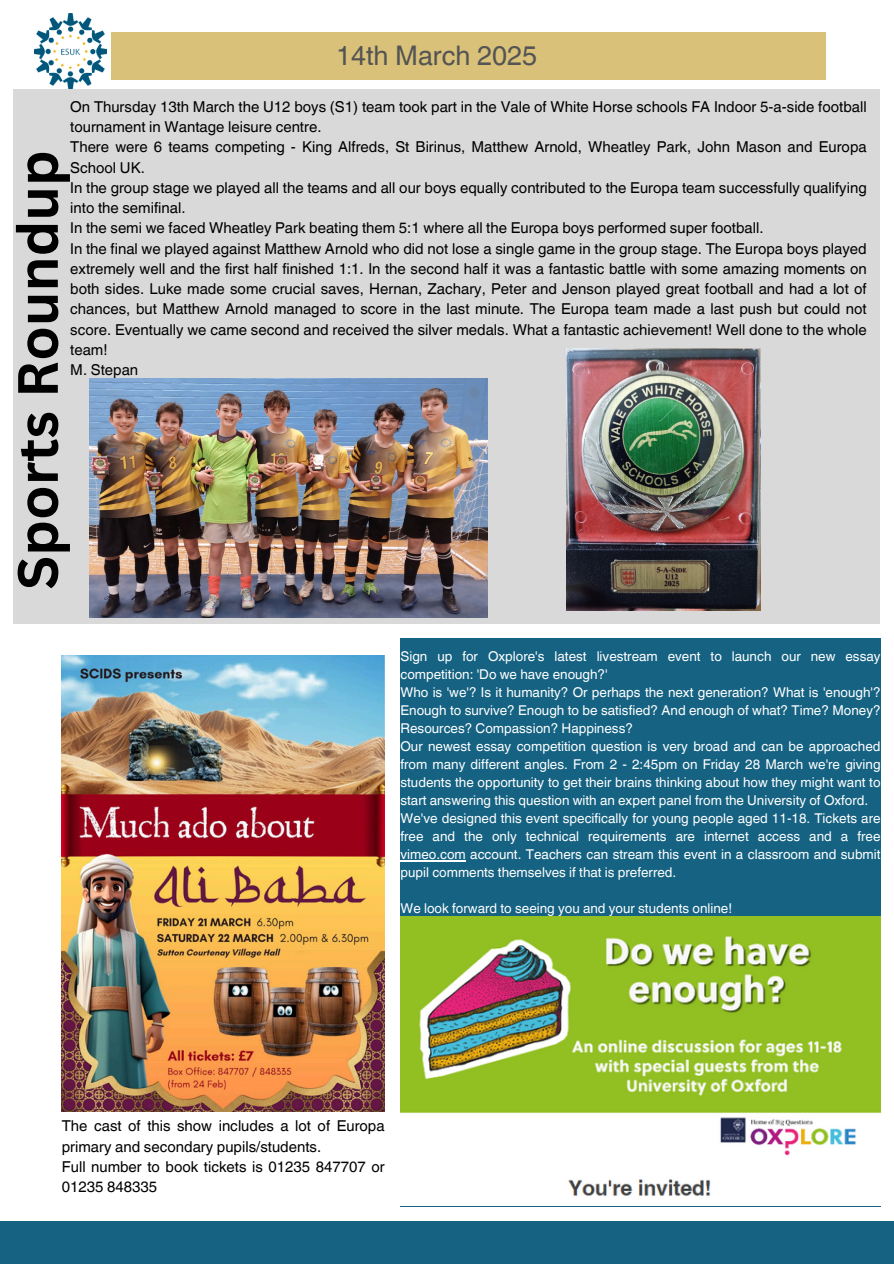
<style>
.page{position:relative;width:894px;height:1264px;background:#fff}
.page>*{position:absolute;margin:0;border:0;box-sizing:border-box;transform-origin:0 0}
.t1{font:700 55.5px "Canva Sans";color:#000}
.t2{font:27px "Helvetica World";color:#545454}
.t3{font:15px/20.2px "Helvetica World";color:#000}
.t4{font:13.5px/18px "Helvetica World";color:#fff;text-align:justify}
</style>
<div class="page">
<div style="left:0;top:0;width:893px;height:1263px;background:linear-gradient(to right,#fff,#f7fafb)"></div>
<div style="left:111px;top:32px;width:714px;height:47px;background:#d9c179"></div>
<img style="left:34px;top:13px;width:72px;height:76px">
<div style="left:0;top:1221px;width:893px;height:42px;background:#156282"></div>
<div style="left:21px;top:770px;width:445px;height:446px;background:#fff"></div>
<img style="left:62px;top:655px;width:323px;height:456px">
<div style="left:400px;top:638px;width:480px;height:568px;background:#156282"></div>
<img style="left:400px;top:916px;width:479px;height:289px">
<div style="left:14px;top:89px;width:865px;height:534px;background:#d9d9d9"></div>
<img style="left:566px;top:348px;width:194px;height:262px">
<img style="left:89px;top:378px;width:399px;height:239px">
<hr style="left:400px;top:860px;width:65px;height:1px;background:#fff">
<p class="t2" style="left:336px;top:40px;width:202px">14th March 2025</p>
<h2 class="t3" style="left:70px;top:96px;width:797px">On Thursday 13th March the U12 boys (S1) team took part in the Vale of White Horse schools FA Indoor 5-a-side football tournament in Wantage leisure centre.</h2>
<h1 class="t3" style="left:70px;top:137px;width:797px">There were 6 teams competing - King Alfreds, St Birinus, Matthew Arnold, Wheatley Park, John Mason and Europa<br>School UK.</h1>
<p class="t3" style="left:70px;top:177px;width:797px">In the group stage we played all the teams and all our boys equally contributed to the Europa team successfully qualifying into the semifinal.</p>
<p class="t3" style="left:70px;top:218px;width:694px">In the semi we faced Wheatley Park beating them 5:1 where all the Europa boys performed super football.</p>
<p class="t3" style="left:70px;top:238px;width:797px;text-align:justify">In the final we played against Matthew Arnold who did not lose a single game in the group stage. The Europa boys played extremely well and the first half finished 1:1. In the second half it was a fantastic battle with some amazing moments on both sides. Luke made some crucial saves, Hernan, Zachary, Peter and Jenson played great football and had a lot of chances, but Matthew Arnold managed to score in the last minute. The Europa team made a last push but could not score. Eventually we came second and received the silver medals. What a fantastic achievement! Well done to the whole team!</p>
<p class="t3" style="left:70px;top:360px;width:69px">M. Stepan</p>
<p class="t1" style="left:-1px;top:590px;width:441px;rotate:-90deg">Sports Roundup</p>
<p class="t4" style="left:400px;top:647px;width:481px">Sign up for Oxplore's latest livestream event to launch our new essay competition: 'Do we have enough?'</p>
<p class="t4" style="left:400px;top:683px;width:481px">Who is 'we'? Is it humanity? Or perhaps the next generation? What is 'enough'?<br>Enough to survive? Enough to be satisfied? And enough of what? Time? Money?<br>Resources? Compassion? Happiness?</p>
<p class="t4" style="left:400px;top:737px;width:481px">Our newest essay competition question is very broad and can be approached from many different angles. From 2 - 2:45pm on Friday 28 March we're giving students the opportunity to get their brains thinking about how they might want to start answering this question with an expert panel from the University of Oxford.</p>
<p class="t4" style="left:400px;top:809px;width:481px">We've designed this event specifically for young people aged 11-18. Tickets are free and the only technical requirements are internet access and a free vimeo.com account. Teachers can stream this event in a classroom and submit pupil comments themselves if that is preferred.</p>
<p class="t4" style="left:400px;top:899px;width:333px">We look forward to seeing you and your students online!</p>
<p class="t3" style="left:62px;top:1115px;width:324px">The cast of this show includes a lot of Europa primary and secondary pupils/students.</p>
<p class="t3" style="left:62px;top:1156px;width:324px">Full number to book tickets is 01235 847707 or<br>01235 848335</p>
</div>
